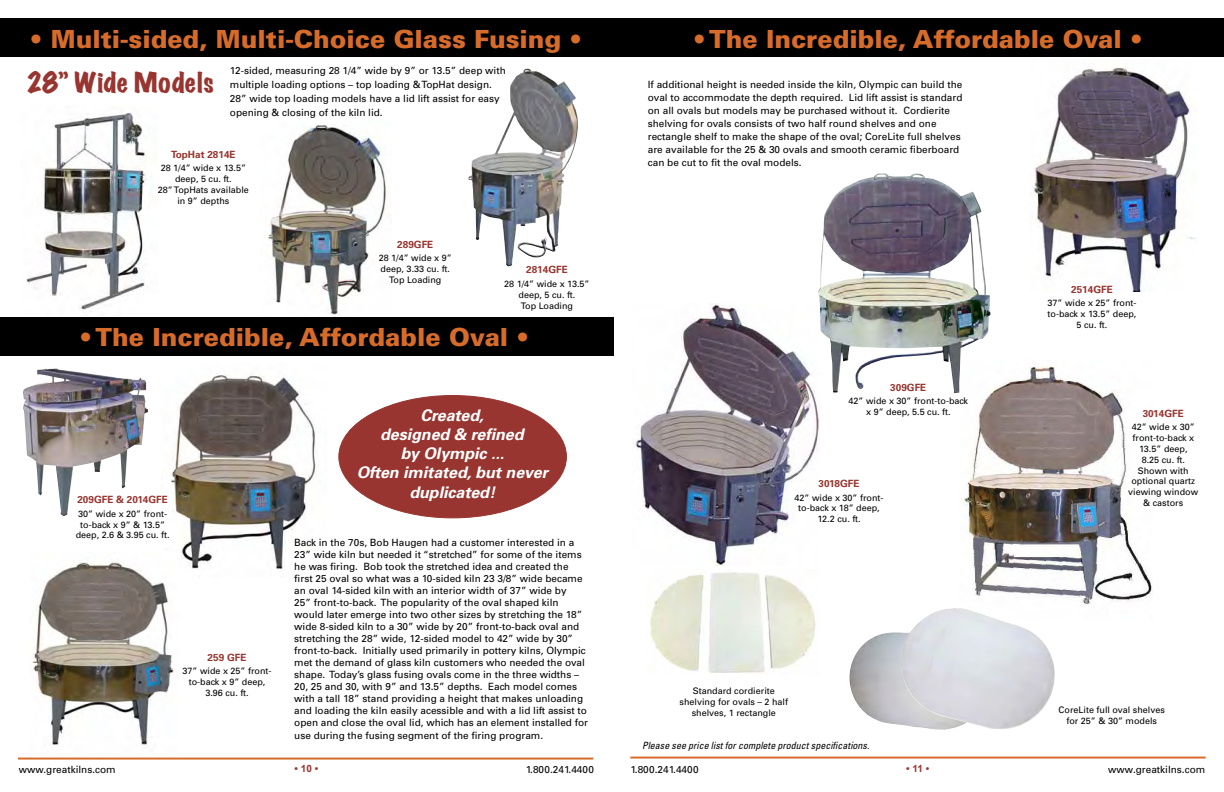
<style>
.page{position:relative;width:1224px;height:792px;background:#fff}
.page>*{position:absolute;margin:0;border:0;box-sizing:border-box;transform-origin:0 0}
.t1{font:900 25px "Univers";color:#d76c2a}
.t2{font:expanded 25px "Marker Felt";letter-spacing:.03em;color:#983530}
.t3{font:italic 700 16px/19.2px "Univers";color:#fff;text-align:center}
.t4{font:10px/12px "Univers";color:#000}
.t5{font:700 10px "Univers";color:#983530}
.t6{font:italic condensed 10px "Univers";color:#000}
.t7{font:700 10px "Arial";color:#983530}
.t8{font:9px/10.8px "Univers";color:#000;text-align:center}
</style>
<div class="page">
<hr style="left:18px;top:758px;width:575px;height:2px;background:#d76c2a">
<hr style="left:630px;top:757px;width:576px;height:2px;background:#d76c2a">
<img style="left:171px;top:375px;width:145px;height:195px">
<img style="left:964px;top:366px;width:189px;height:239px">
<img style="left:1033px;top:67px;width:164px;height:225px">
<img style="left:23px;top:368px;width:125px;height:148px">
<div style="left:0;top:18px;width:1224px;height:38px;background:#000"></div>
<img style="left:32px;top:552px;width:147px;height:195px">
<img style="left:818px;top:173px;width:173px;height:220px">
<div style="left:339px;top:396px;width:227px;height:122px;background:#983530;border-radius:50%"></div>
<img style="left:26px;top:112px;width:121px;height:201px">
<img style="left:268px;top:124px;width:118px;height:193px">
<img style="left:468px;top:68px;width:87px;height:198px">
<div style="left:0;top:317px;width:614px;height:38px;background:#000"></div>
<img style="left:635px;top:303px;width:185px;height:262px">
<img style="left:849px;top:632px;width:99px;height:98px">
<img style="left:900px;top:608px;width:155px;height:121px">
<img style="left:650px;top:572px;width:166px;height:101px">
<h1 class="t1" style="left:30px;top:24px;width:554px">• Multi-sided, Multi-Choice Glass Fusing •</h1>
<h1 class="t2" style="left:26px;top:64px;width:189px">28” Wide Models</h1>
<p class="t4" style="left:230px;top:63px;width:277px;line-height:14px">12-sided, measuring 28 1/4” wide by 9” or 13.5” deep with multiple loading options – top loading &amp; TopHat design.<br>28” wide top loading models have a lid lift assist for easy opening &amp; closing of the kiln lid.</p>
<p class="t5" style="left:171px;top:148px;width:66px">TopHat 2814E</p>
<p class="t8" style="left:158px;top:163px;width:92px">28 1/4” wide x 13.5” deep, 5 cu. ft.<br>28” TopHats available in 9” depths</p>
<p class="t5" style="left:397px;top:238px;width:38px">289GFE</p>
<p class="t8" style="left:379px;top:253px;width:75px">28 1/4” wide x 9” deep, 3.33 cu. ft.<br>Top Loading</p>
<p class="t5" style="left:526px;top:264px;width:43px">2814GFE</p>
<p class="t8" style="left:504px;top:279px;width:87px">28 1/4” wide x 13.5” deep, 5 cu. ft.<br>Top Loading</p>
<h1 class="t1" style="left:80px;top:322px;width:451px">• The Incredible, Affordable Oval •</h1>
<p class="t5" style="left:77px;top:493px;width:92px">209GFE &amp; 2014GFE</p>
<p class="t8" style="left:76px;top:508px;width:95px">30” wide x 20” front&shy;to-back x 9” &amp; 13.5” deep, 2.6 &amp; 3.95 cu. ft.</p>
<p class="t5" style="left:208px;top:651px;width:40px">259 GFE</p>
<p class="t8" style="left:183px;top:666px;width:91px">37” wide x 25” front&shy;to-back x 9” deep,<br>3.96 cu. ft.</p>
<h2 class="t3" style="left:357px;top:405px;width:193px">Created,<br>designed &amp; refined<br>by Olympic ...<br>Often imitated, but never duplicated!</h2>
<p class="t4" style="left:294px;top:536px;width:295px">Back in the 70s, Bob Haugen had a customer interested in a 23” wide kiln but needed it “stretched” for some of the items he was firing. Bob took the stretched idea and created the first 25 oval so what was a 10-sided kiln 23 3/8” wide became an oval 14-sided kiln with an interior width of 37” wide by<br>25” front-to-back. The popularity of the oval shaped kiln would later emerge into two other sizes by stretching the 18” wide 8-sided kiln to a 30” wide by 20” front-to-back oval and stretching the 28” wide, 12-sided model to 42” wide by 30” front-to-back. Initially used primarily in pottery kilns, Olympic met the demand of glass kiln customers who needed the oval shape. Today’s glass fusing ovals come in the three widths – 20, 25 and 30, with 9” and 13.5” depths. Each model comes with a tall 18” stand providing a height that makes unloading and loading the kiln easily acessible and with a lid lift assist to open and close the oval lid, which has an element installed for</p>
<p class="t4" style="left:294px;top:729px;width:250px">use during the fusing segment of the firing program.</p>
<h1 class="t1" style="left:693px;top:24px;width:451px">• The Incredible, Affordable Oval •</h1>
<p class="t4" style="left:648px;top:78px;width:316px;line-height:13px">If additional height is needed inside the kiln, Olympic can build the oval to accommodate the depth required. Lid lift assist is standard on all ovals but models may be purchased without it. Cordierite shelving for ovals consists of two half round shelves and one rectangle shelf to make the shape of the oval; CoreLite full shelves are available for the 25 &amp; 30 ovals and smooth ceramic fiberboard can be cut to fit the oval models.</p>
<p class="t5" style="left:1071px;top:283px;width:43px">2514GFE</p>
<p class="t8" style="left:1048px;top:298px;width:91px">37” wide x 25” front&shy;to-back x 13.5” deep,<br>5 cu. ft.</p>
<p class="t5" style="left:890px;top:381px;width:38px">309GFE</p>
<p class="t8" style="left:849px;top:396px;width:121px">42” wide x 30” front-to-back x 9” deep, 5.5 cu. ft.</p>
<p class="t5" style="left:1143px;top:407px;width:43px">3014GFE</p>
<p class="t8" style="left:1128px;top:422px;width:72px">42” wide x 30” front-to-back x<br>13.5” deep,<br>8.25 cu. ft.<br>Shown with optional quartz viewing window &amp; castors</p>
<p class="t5" style="left:819px;top:477px;width:42px">3018GFE</p>
<p class="t8" style="left:795px;top:492px;width:91px">42” wide x 30” front&shy;to-back x 18” deep,<br>12.2 cu. ft.</p>
<p class="t8" style="left:680px;top:686px;width:110px">Standard cordierite shelving for ovals – 2 half shelves, 1 rectangle</p>
<p class="t6" style="left:642px;top:739px;width:229px">Please see price list for complete product specifications.</p>
<p class="t8" style="left:1059px;top:705px;width:108px">CoreLite full oval shelves for 25” &amp; 30” models</p>
<p class="t4" style="left:19px;top:763px;width:99px">www.greatkilns.com</p>
<p class="t7" style="left:295px;top:762px;width:25px">• 10 •</p>
<p class="t4" style="left:526px;top:763px;width:70px">1.800.241.4400</p>
<p class="t4" style="left:630px;top:763px;width:70px">1.800.241.4400</p>
<p class="t7" style="left:906px;top:762px;width:25px">• 11 •</p>
<p class="t4" style="left:1108px;top:764px;width:99px">www.greatkilns.com</p>
</div>
